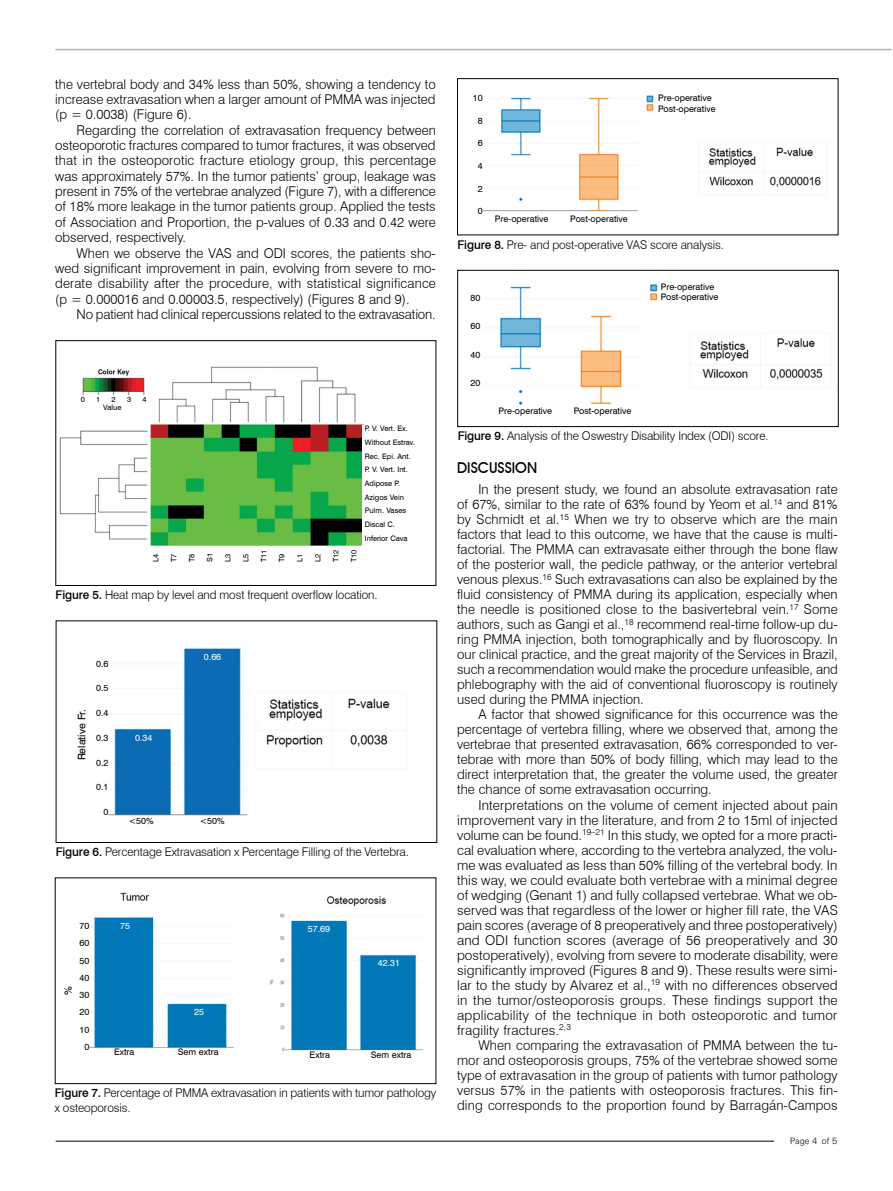
<style>
.page{position:relative;width:893px;height:1191px;background:#fff}
.page>*{position:absolute;margin:0;border:0;box-sizing:border-box;transform-origin:0 0}
.t1{font:500 15px "Avant Garde IT Cby BT";color:#000}
.t2{font:300 13.5px/15px "Swiss 721 BT";color:#000;text-align:justify}
.t3{font:300 12px/15px "Swiss 721 BT";letter-spacing:-.01em;color:#000}
.t4{font:10.5px "Swiss 721 BT";color:#000}
.t5{font:9px/17.2px "Swiss 721 BT";color:#000}
.t6{font:9px "Swiss 721 BT";color:#fff}
.t7{font:300 9px "Univers BQ";color:#000}
.t8{font:7.5px/13.6px "Swiss 721 BT";color:#000}
.s1{font-weight:500}
</style>
<div class="page">
<hr style="left:55px;top:49px;width:837px;height:1px;background:#000">
<hr style="left:56px;top:1140px;width:718px;height:1px;background:#000">
<img style="left:60px;top:366px;width:304px;height:180px">
<div style="left:55px;top:340px;width:381px;height:246px;border:1px solid #000"></div>
<img style="left:108px;top:648px;width:299px;height:168px">
<div style="left:56px;top:620px;width:381px;height:223px;border:1px solid #000"></div>
<img style="left:89px;top:892px;width:334px;height:160px">
<div style="left:55px;top:877px;width:381px;height:207px;border:1px solid #000"></div>
<img style="left:483px;top:95px;width:344px;height:117px">
<div style="left:457px;top:78px;width:381px;height:157px;border:1px solid #000"></div>
<img style="left:499px;top:284px;width:324px;height:121px">
<div style="left:457px;top:270px;width:382px;height:157px;border:1px solid #000"></div>
<div style="left:363px;top:426px;width:58px;height:127px;background:#fff"></div>
<div style="left:79px;top:396px;width:72px;height:9px;background:#fff"></div>
<div style="left:75px;top:404px;width:73px;height:9px;background:#fff"></div>
<div style="left:104px;top:1048px;width:126px;height:20px;background:#fff"></div>
<div style="left:299px;top:1051px;width:126px;height:19px;background:#fff"></div>
<div style="left:117px;top:730px;width:51px;height:14px;background:#0b6bb5"></div>
<div style="left:99px;top:918px;width:50px;height:15px;background:#0278b8"></div>
<div style="left:173px;top:1004px;width:50px;height:15px;background:#0278b8"></div>
<div style="left:293px;top:921px;width:50px;height:14px;background:#0278b8"></div>
<div style="left:363px;top:955px;width:50px;height:15px;background:#0278b8"></div>
<div style="left:186px;top:649px;width:51px;height:15px;background:#0b6bb5"></div>
<div style="left:656px;top:95px;width:88px;height:25px;background:#fff"></div>
<div style="left:659px;top:283px;width:88px;height:25px;background:#fff"></div>
<p class="t2" style="left:55px;top:76px;width:382px">the vertebral body and 34% less than 50%, showing a tendency to increase extravasation when a larger amount of PMMA was injected (p = 0.0038) (Figure 6).</p>
<p class="t2" style="left:55px;top:122px;width:382px;text-indent:21px">Regarding the correlation of extravasation frequency between osteoporotic fractures compared to tumor fractures, it was observed that in the osteoporotic fracture etiology group, this percentage was approximately 57%. In the tumor patients’ group, leakage was present in 75% of the vertebrae analyzed (Figure 7), with a difference of 18% more leakage in the tumor patients group. Applied the tests of Association and Proportion, the p-values of 0.33 and 0.42 were observed, respectively.</p>
<p class="t2" style="left:55px;top:245px;width:382px;text-indent:21px">When we observe the VAS and ODI scores, the patients sho&shy;wed significant improvement in pain, evolving from severe to mo&shy;derate disability after the procedure, with statistical significance (p = 0.000016 and 0.00003.5, respectively) (Figures 8 and 9).</p>
<p class="t2" style="left:77px;top:306px;width:361px">No patient had clinical repercussions related to the extravasation.</p>
<p class="t8" style="left:81px;top:392px;width:6px">0</p>
<p class="t8" style="left:96px;top:392px;width:6px">1</p>
<p class="t8" style="left:112px;top:392px;width:6px">2</p>
<p class="t8" style="left:127px;top:392px;width:6px">3</p>
<p class="t8" style="left:142px;top:392px;width:6px">4</p>
<p class="t8" style="left:103px;top:401px;width:20px">Value</p>
<p class="t8" style="left:149px;top:562px;width:10px;rotate:-90deg">L4</p>
<p class="t8" style="left:167px;top:562px;width:10px;rotate:-90deg">T7</p>
<p class="t8" style="left:185px;top:562px;width:10px;rotate:-90deg">T8</p>
<p class="t8" style="left:203px;top:562px;width:10px;rotate:-90deg">S1</p>
<p class="t8" style="left:221px;top:562px;width:10px;rotate:-90deg">L3</p>
<p class="t8" style="left:239px;top:562px;width:10px;rotate:-90deg">L5</p>
<p class="t8" style="left:257px;top:562px;width:14px;rotate:-90deg">T11</p>
<p class="t8" style="left:275px;top:562px;width:10px;rotate:-90deg">T9</p>
<p class="t8" style="left:293px;top:562px;width:10px;rotate:-90deg">L1</p>
<p class="t8" style="left:311px;top:562px;width:10px;rotate:-90deg">L2</p>
<p class="t8" style="left:329px;top:562px;width:14px;rotate:-90deg">T12</p>
<p class="t8" style="left:347px;top:562px;width:14px;rotate:-90deg">T10</p>
<p class="t8" style="left:365px;top:422px;width:52px">P. V. Vert. Ex.<br>Without Estrav.<br>Rec. Epi. Ant.<br>P. V. Vert. Int.<br>Adipose P.<br>Azigos Vein<br>Pulm. Vases<br>Discal C.<br>Inferior Cava</p>
<p class="t3" style="left:56px;top:587px;width:324px"><span class="s1">Figure 5.</span> Heat map by level and most frequent overflow location.</p>
<p class="t4" style="left:75px;top:760px;width:53px;rotate:-90deg">Relative Fr.</p>
<p class="t5" style="left:96px;top:654px;width:14px">0.6</p>
<p class="t5" style="left:96px;top:679px;width:14px">0.5</p>
<p class="t5" style="left:96px;top:704px;width:14px">0.4</p>
<p class="t5" style="left:96px;top:729px;width:14px">0.3</p>
<p class="t5" style="left:96px;top:753px;width:14px">0.2</p>
<p class="t5" style="left:96px;top:778px;width:14px">0.1</p>
<p class="t5" style="left:103px;top:803px;width:6px">0</p>
<p class="t6" style="left:135px;top:732px;width:19px">0.34</p>
<p class="t6" style="left:204px;top:651px;width:19px">0.66</p>
<p class="t5" style="left:129px;top:811px;width:26px">&lt;50%</p>
<p class="t5" style="left:200px;top:811px;width:26px">&lt;50%</p>
<p class="t3" style="left:56px;top:844px;width:355px"><span class="s1">Figure 6.</span> Percentage Extravasation x Percentage Filling of the Vertebra.</p>
<p class="t5" style="left:80px;top:917px;width:11px;text-align:center">70<br>60<br>50<br>40<br>30<br>20<br>10<br>0</p>
<p class="t4" style="left:62px;top:995px;width:10px;rotate:-90deg">%</p>
<p class="t6" style="left:120px;top:920px;width:11px">75</p>
<p class="t6" style="left:194px;top:1006px;width:11px">25</p>
<p class="t6" style="left:308px;top:923px;width:24px">57.69</p>
<p class="t6" style="left:378px;top:957px;width:24px">42.31</p>
<p class="t5" style="left:114px;top:1043px;width:22px">Extra</p>
<p class="t5" style="left:178px;top:1043px;width:42px">Sem extra</p>
<p class="t5" style="left:310px;top:1046px;width:22px">Extra</p>
<p class="t5" style="left:371px;top:1046px;width:42px">Sem extra</p>
<p class="t3" style="left:55px;top:1085px;width:383px"><span class="s1">Figure 7.</span> Percentage of PMMA extravasation in patients with tumor pathology x osteoporosis.</p>
<p class="t5" style="left:473px;top:90px;width:11px">10</p>
<p class="t5" style="left:478px;top:112px;width:6px">8</p>
<p class="t5" style="left:478px;top:135px;width:6px">6</p>
<p class="t5" style="left:478px;top:157px;width:6px">4</p>
<p class="t5" style="left:478px;top:180px;width:6px">2</p>
<p class="t5" style="left:478px;top:202px;width:6px">0</p>
<p class="t5" style="left:495px;top:210px;width:55px">Pre-operative</p>
<p class="t5" style="left:570px;top:210px;width:59px">Post-operative</p>
<p class="t5" style="left:658px;top:93px;width:59px;line-height:10.5px">Pre-operative<br>Post-operative</p>
<p class="t3" style="left:457px;top:237px;width:268px"><span class="s1">Figure 8.</span> Pre- and post-operative VAS score analysis.</p>
<p class="t5" style="left:471px;top:289px;width:11px">80</p>
<p class="t5" style="left:471px;top:317px;width:11px">60</p>
<p class="t5" style="left:471px;top:346px;width:11px">40</p>
<p class="t5" style="left:471px;top:374px;width:11px">20</p>
<p class="t5" style="left:499px;top:402px;width:55px">Pre-operative</p>
<p class="t5" style="left:574px;top:402px;width:59px">Post-operative</p>
<p class="t5" style="left:661px;top:281px;width:59px;line-height:10.5px">Pre-operative<br>Post-operative</p>
<p class="t3" style="left:458px;top:428px;width:313px"><span class="s1">Figure 9.</span> Analysis of the Oswestry Disability Index (ODI) score.</p>
<p class="t1" style="left:457px;top:458px;width:82px">DISCUSSION</p>
<p class="t2" style="left:457px;top:482px;width:382px;text-indent:21px">In the present study, we found an absolute extravasation rate of 67%, similar to the rate of 63% found by Yeom et al.<sup>14</sup> and 81% by Schmidt et al.<sup>15</sup> When we try to observe which are the main factors that lead to this outcome, we have that the cause is multi&shy;factorial. The PMMA can extravasate either through the bone flaw of the posterior wall, the pedicle pathway, or the anterior vertebral venous plexus.<sup>16</sup> Such extravasations can also be explained by the fluid consistency of PMMA during its application, especially when the needle is positioned close to the basivertebral vein.<sup>17</sup> Some authors, such as Gangi et al.,<sup>18</sup> recommend real-time follow-up du&shy;ring PMMA injection, both tomographically and by fluoroscopy. In our clinical practice, and the great majority of the Services in Brazil, such a recommendation would make the procedure unfeasible, and phlebography with the aid of conventional fluoroscopy is routinely used during the PMMA injection.</p>
<p class="t2" style="left:457px;top:707px;width:382px;text-indent:21px">A factor that showed significance for this occurrence was the percentage of vertebra filling, where we observed that, among the vertebrae that presented extravasation, 66% corresponded to ver&shy;tebrae with more than 50% of body filling, which may lead to the direct interpretation that, the greater the volume used, the greater the chance of some extravasation occurring.</p>
<p class="t2" style="left:457px;top:797px;width:382px;text-indent:21px">Interpretations on the volume of cement injected about pain improvement vary in the literature, and from 2 to 15ml of injected volume can be found.<sup>19–21</sup> In this study, we opted for a more practi&shy;cal evaluation where, according to the vertebra analyzed, the volu&shy;me was evaluated as less than 50% filling of the vertebral body. In this way, we could evaluate both vertebrae with a minimal degree of wedging (Genant 1) and fully collapsed vertebrae. What we ob&shy;served was that regardless of the lower or higher fill rate, the VAS pain scores (average of 8 preoperatively and three postoperatively) and ODI function scores (average of 56 preoperatively and 30 postoperatively), evolving from severe to moderate disability, were significantly improved (Figures 8 and 9). These results were simi&shy;lar to the study by Alvarez et al.,<sup>19</sup> with no differences observed in the tumor/osteoporosis groups. These findings support the applicability of the technique in both osteoporotic and tumor fragility fractures.<sup>2,3</sup></p>
<p class="t2" style="left:457px;top:1037px;width:382px;text-indent:21px">When comparing the extravasation of PMMA between the tu&shy;mor and osteoporosis groups, 75% of the vertebrae showed some type of extravasation in the group of patients with tumor pathology versus 57% in the patients with osteoporosis fractures. This fin&shy;ding corresponds to the proportion found by Barragán-Campos</p>
<p class="t7" style="left:790px;top:1136px;width:49px">Page 4 of 5</p>
</div>
